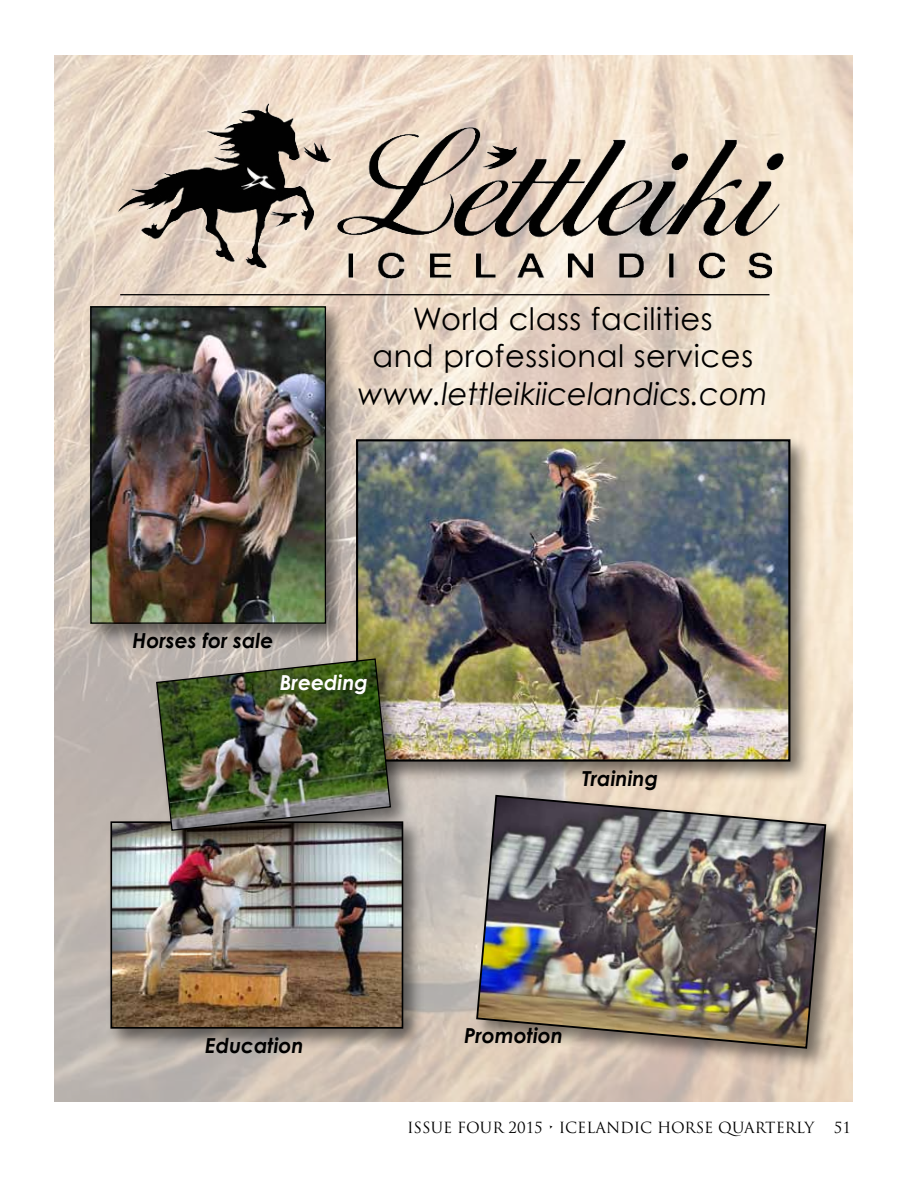
<style>
.page{position:relative;width:905px;height:1188px;background:#fff}
.page>*{position:absolute;margin:0;border:0;box-sizing:border-box;transform-origin:0 0}
.t1{font:31.05px/37.2px "Century Gothic";letter-spacing:.02em;color:#000;text-align:center}
.t2{font:italic 31.05px "Century Gothic";color:#000}
.t3{font:italic 700 20.7px "Century Gothic";color:#000}
.t4{font:italic 700 20.7px "Century Gothic";color:#fff}
.t5{font:15px "Trajan Pro";color:#000}
</style>
<div class="page">
<img style="left:54px;top:55px;width:799px;height:1046px">
<img style="left:93px;top:77px;width:715px;height:229px">
<div style="left:111px;top:98px;width:681px;height:190px;background:#000;opacity:.75"></div>
<div style="left:86px;top:302px;width:262px;height:344px;background:#000;opacity:.5"></div>
<img style="left:92px;top:308px;width:232px;height:314px">
<div style="left:90px;top:306px;width:236px;height:318px;border:1px solid #000"></div>
<div style="left:472px;top:791px;width:375px;height:279px;background:#000;opacity:.5"></div>
<img style="left:475px;top:794px;width:352px;height:256px">
<div style="left:106px;top:817px;width:319px;height:234px;background:#000;opacity:.5"></div>
<img style="left:113px;top:824px;width:287px;height:202px">
<div style="left:110px;top:821px;width:293px;height:208px;border:2px solid #000"></div>
<div style="left:352px;top:435px;width:460px;height:349px;background:#000;opacity:.5"></div>
<img style="left:359px;top:442px;width:428px;height:317px">
<div style="left:356px;top:439px;width:434px;height:323px;border:2px solid #000"></div>
<hr style="left:120px;top:294px;width:649px;height:1px;background:#000">
<div style="left:153px;top:655px;width:259px;height:197px;background:#000;opacity:.5"></div>
<img style="left:155px;top:658px;width:237px;height:174px">
<p class="t1" style="left:372px;top:300px;width:382px">World class facilities<br>and professional services</p>
<p class="t2" style="left:357px;top:374px;width:411px">www.lettleikiicelandics.com</p>
<p class="t3" style="left:133px;top:627px;width:142px">Horses for sale</p>
<p class="t4" style="left:280px;top:669px;width:90px">Breeding</p>
<p class="t3" style="left:582px;top:765px;width:77px">Training</p>
<p class="t3" style="left:205px;top:1032px;width:100px">Education</p>
<p class="t3" style="left:464px;top:1022px;width:100px">Promotion</p>
<p class="t5" style="left:407px;top:1118px;width:409px">ISSUE FOUR 2015 • ICELANDIC HORSE QUARTERLY</p>
<p class="t5" style="left:833px;top:1118px;width:19px">51</p>
</div>
